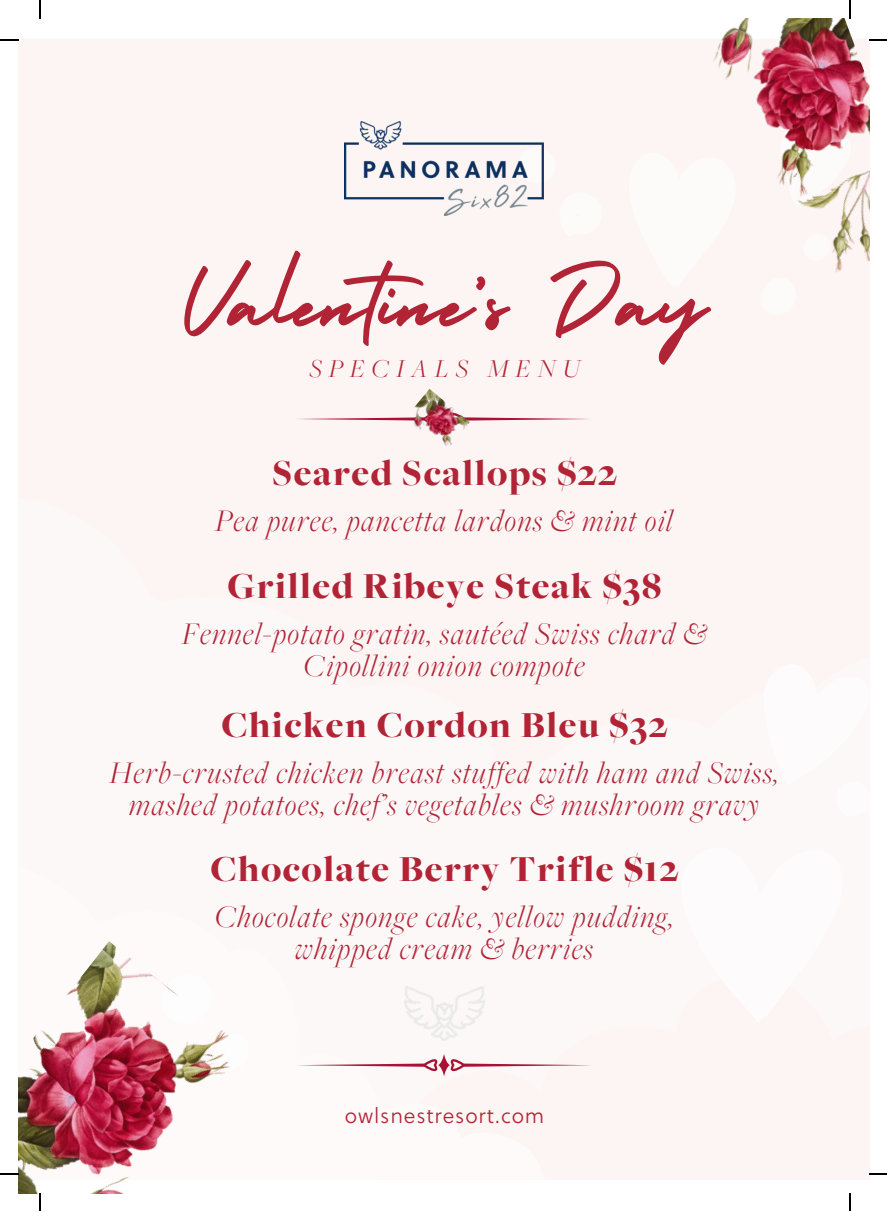
<style>
.page{position:relative;width:887px;height:1211px;background:#fff}
.page>*{position:absolute;margin:0;border:0;box-sizing:border-box;transform-origin:0 0}
.t1{font:103.95px "Holiday";color:#b12436}
.t2{font:900 38.02px "Freight Big Pro";letter-spacing:.04em;color:#b12436}
.t3{font:italic 300 32.62px/31.7px "Freight Big Pro";letter-spacing:.04em;color:#b12436;text-align:center}
.t4{font:italic 300 26.78px "Freight Big Pro";letter-spacing:.26em;color:#b12436}
.t5{font:21.15px "Soleil Lt";letter-spacing:.04em;color:#b12436}
</style>
<div class="page">
<div style="left:18px;top:39px;width:851px;height:1140px;background:#fdf4f4"></div>
<svg style="left:543px;top:147px;width:1px;height:36px"></svg>
<img style="left:713px;top:19px;width:156px;height:254px">
<img style="left:19px;top:941px;width:211px;height:252px">
<svg style="left:299px;top:417px;width:290px;height:4px"></svg>
<svg style="left:298px;top:1054px;width:293px;height:22px"></svg>
<img style="left:344px;top:121px;width:199px;height:95px">
<img style="left:405px;top:987px;width:79px;height:54px">
<img style="left:405px;top:389px;width:65px;height:57px">
<svg style="left:39px;top:0;width:2px;height:19px"></svg>
<svg style="left:0;top:39px;width:19px;height:1px"></svg>
<svg style="left:849px;top:0;width:2px;height:19px"></svg>
<svg style="left:869px;top:39px;width:18px;height:1px"></svg>
<svg style="left:39px;top:1193px;width:2px;height:18px"></svg>
<svg style="left:0;top:1173px;width:19px;height:2px"></svg>
<svg style="left:849px;top:1193px;width:2px;height:18px"></svg>
<svg style="left:869px;top:1173px;width:18px;height:2px"></svg>
<h1 class="t1" style="left:181px;top:236px;width:528px">Valentine’s Day</h1>
<p class="t4" style="left:309px;top:350px;width:272px">SPECIALS MENU</p>
<p class="t2" style="left:272px;top:448px;width:346px">Seared Scallops $22</p>
<p class="t3" style="left:215px;top:504px;width:459px">Pea puree, pancetta lardons &amp; mint oil</p>
<p class="t2" style="left:227px;top:561px;width:436px">Grilled Ribeye Steak $38</p>
<p class="t3" style="left:182px;top:616px;width:526px">Fennel-potato gratin, sautéed Swiss chard &amp;<br>Cipollini onion compote</p>
<p class="t2" style="left:221px;top:700px;width:448px">Chicken Cordon Bleu $32</p>
<p class="t3" style="left:110px;top:755px;width:670px">Herb-crusted chicken breast stuffed with ham and Swiss, mashed potatoes, chef’s vegetables &amp; mushroom gravy</p>
<p class="t2" style="left:210px;top:844px;width:469px">Chocolate Berry Trifle $12</p>
<p class="t3" style="left:215px;top:899px;width:460px">Chocolate sponge cake, yellow pudding, whipped cream &amp; berries</p>
<p class="t5" style="left:345px;top:1100px;width:201px">owlsnestresort.com</p>
</div>
